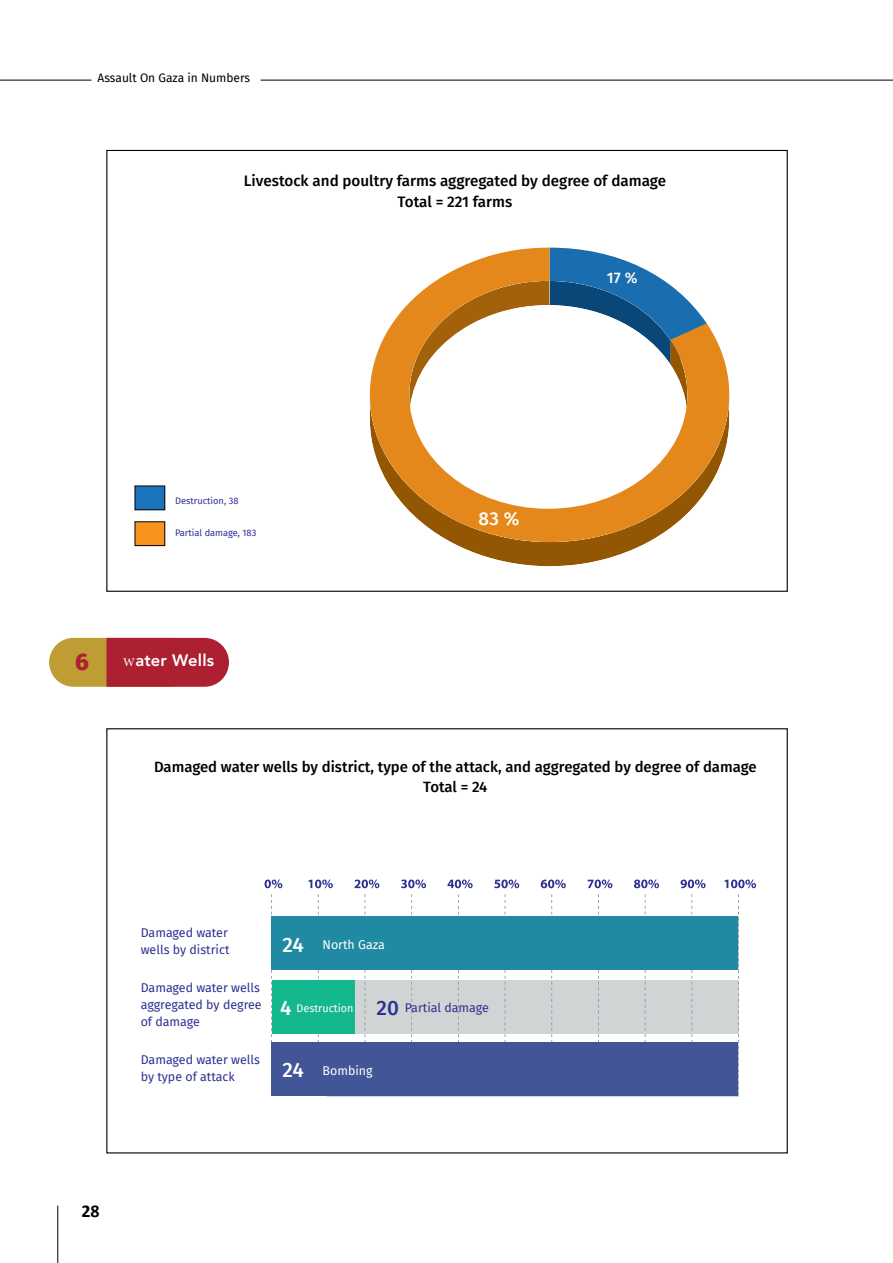
<style>
.page{position:relative;width:893px;height:1263px;background:#fff}
.page>*{position:absolute;margin:0;border:0;box-sizing:border-box;transform-origin:0 0}
.t1{font:800 24px "Fira Sans";color:#ad2032}
.t2{font:500 20.7px "Fira Sans";color:#fff}
.t3{font:500 20.7px "Fira Sans";color:#2e3092}
.t4{font:500 18.6px "Fira Sans";color:#fff}
.t5{font:700 18px "Calibri";color:#000}
.t6{font:800 16.5px "Avenir";letter-spacing:.01em;color:#fff}
.t7{font:500 15.15px/20.2px "Fira Sans";color:#000;text-align:center}
.t8{font:500 15.15px "Fira Sans";color:#fff}
.t9{font:500 14.85px/20.7px "Fira Sans";color:#000;text-align:center}
.t10{font:12.45px/16.5px "Fira Sans";color:#2e3092}
.t11{font:12.45px "Fira Sans";color:#fff}
.t12{font:12px "Fira Sans";color:#000}
.t13{font:10.8px "Fira Sans";color:#fff}
.t14{font:9.3px "Fira Sans";color:#2e3092}
.s1{font-family:"Adobe Arabic";font-weight:400}
</style>
<div class="page">
<hr style="left:0;top:80px;width:91px;height:1px;background:#000">
<hr style="left:261px;top:80px;width:632px;height:1px;background:#000">
<hr style="left:57px;top:1205px;width:1px;height:58px;background:#000">
<svg style="left:49px;top:638px;width:180px;height:49px;background:#b6523f"></svg>
<svg style="left:451px;top:542px;width:197px;height:24px;fill:#935703"></svg>
<svg style="left:369px;top:248px;width:361px;height:294px"></svg>
<div style="left:135px;top:522px;width:30px;height:24px;background:#f7941e"></div>
<div style="left:135px;top:521px;width:30px;height:25px;border:1px solid #000"></div>
<div style="left:135px;top:486px;width:30px;height:24px;background:#1c75bc"></div>
<div style="left:355px;top:980px;width:383px;height:53px;background:#d0d4d5"></div>
<svg style="left:271px;top:894px;width:1px;height:201px"></svg>
<svg style="left:318px;top:894px;width:1px;height:148px"></svg>
<svg style="left:365px;top:894px;width:1px;height:148px"></svg>
<svg style="left:411px;top:894px;width:1px;height:148px"></svg>
<svg style="left:458px;top:894px;width:1px;height:148px"></svg>
<svg style="left:505px;top:894px;width:1px;height:148px"></svg>
<svg style="left:551px;top:894px;width:1px;height:148px"></svg>
<svg style="left:598px;top:894px;width:1px;height:148px"></svg>
<svg style="left:645px;top:894px;width:1px;height:148px"></svg>
<svg style="left:738px;top:894px;width:1px;height:201px"></svg>
<svg style="left:691px;top:894px;width:1px;height:148px"></svg>
<div style="left:272px;top:980px;width:83px;height:53px;background:#15b78f"></div>
<div style="left:272px;top:916px;width:466px;height:54px;background:#1f8aa2"></div>
<div style="left:272px;top:1042px;width:466px;height:54px;background:#425596"></div>
<svg style="left:265px;top:879px;width:17px;height:9px"></svg>
<svg style="left:308px;top:879px;width:25px;height:9px"></svg>
<svg style="left:355px;top:879px;width:24px;height:9px"></svg>
<svg style="left:401px;top:879px;width:25px;height:9px"></svg>
<svg style="left:447px;top:879px;width:26px;height:9px"></svg>
<svg style="left:494px;top:879px;width:25px;height:9px"></svg>
<svg style="left:541px;top:879px;width:25px;height:9px"></svg>
<svg style="left:588px;top:879px;width:24px;height:9px"></svg>
<svg style="left:634px;top:879px;width:25px;height:9px"></svg>
<svg style="left:680px;top:879px;width:26px;height:9px"></svg>
<svg style="left:724px;top:879px;width:32px;height:9px"></svg>
<p class="t12" style="left:98px;top:69px;width:154px">Assault On Gaza in Numbers</p>
<p class="t7" style="left:244px;top:170px;width:424px">Livestock and poultry farms aggregated by degree of damage<br>Total = 221 farms</p>
<p class="t14" style="left:175px;top:493px;width:65px">Destruction, 38</p>
<p class="t14" style="left:175px;top:525px;width:83px">Partial damage, 183</p>
<h1 class="t1" style="left:75px;top:640px;width:15px">6</h1>
<h3 class="t6" style="left:123px;top:648px;width:92px"><span class="s1">W</span>ater Wells</h3>
<p class="t8" style="left:607px;top:265px;width:32px">17 %</p>
<h3 class="t4" style="left:479px;top:503px;width:42px">83 %</h3>
<p class="t9" style="left:154px;top:755px;width:604px">Damaged water wells by district, type of the attack, and aggregated by degree of damage<br>Total = 24</p>
<p class="t10" style="left:141px;top:924px;width:90px">Damaged water wells by district</p>
<p class="t10" style="left:141px;top:979px;width:122px">Damaged water wells aggregated by degree of damage</p>
<p class="t10" style="left:141px;top:1051px;width:121px">Damaged water wells by type of attack</p>
<h2 class="t2" style="left:282px;top:928px;width:23px">24</h2>
<p class="t11" style="left:323px;top:936px;width:64px">North Gaza</p>
<h2 class="t2" style="left:280px;top:991px;width:13px">4</h2>
<h2 class="t3" style="left:377px;top:991px;width:24px">20</h2>
<p class="t13" style="left:297px;top:1000px;width:58px">Destruction</p>
<p class="t10" style="left:405px;top:999px;width:86px">Partial damage</p>
<h2 class="t2" style="left:282px;top:1053px;width:23px">24</h2>
<p class="t11" style="left:323px;top:1061px;width:52px">Bombing</p>
<h3 class="t5" style="left:81px;top:1198px;width:20px">28</h3>
</div>
